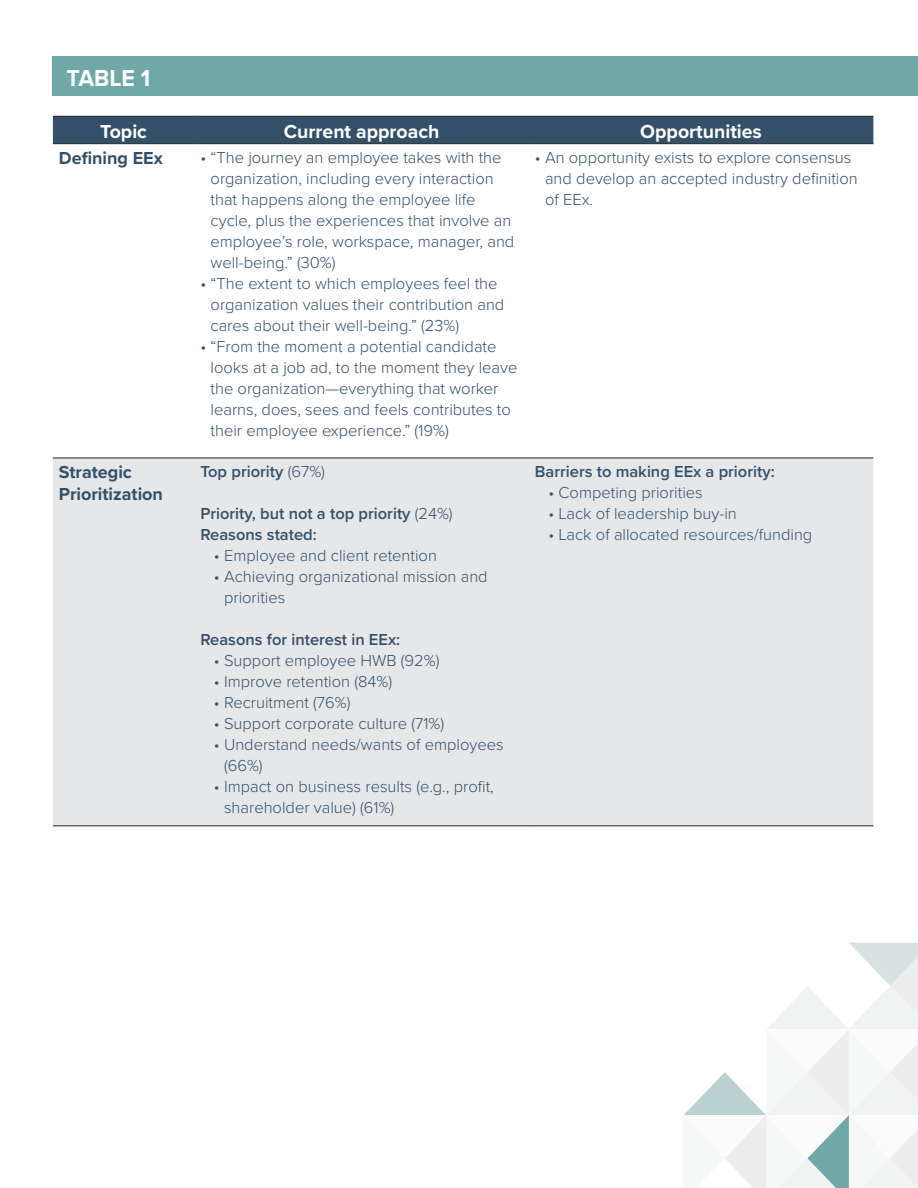
<style>
.page{position:relative;width:918px;height:1188px;background:#fff}
.page>*{position:absolute;margin:0;border:0;box-sizing:border-box;transform-origin:0 0}
.t1{font:700 24px "Proxima Nova";color:#fff;scale:.96 1}
.t2{font:700 19.5px "Proxima Nova";color:#fff}
.t3{font:700 18px/21.6px "Proxima Nova";color:#345069}
.t4{font:300 16.5px/21px "Proxima Nova";color:#345069}
.t5{font:600 16.5px/21px "Proxima Nova";color:#345069}
.s1{font-weight:300}
</style>
<div class="page">
<div style="left:53px;top:57px;width:865px;height:39px;background:#70a8a7"></div>
<svg style="left:684px;top:943px;width:234px;height:245px"></svg>
<div style="left:53px;top:117px;width:820px;height:26px;background:#345069"></div>
<svg style="left:53px;top:144px;width:820px;height:314px"></svg>
<div style="left:53px;top:459px;width:820px;height:366px;background:#e6e7e9"></div>
<hr style="left:53px;top:116px;width:141px;height:1px;background:#231f20">
<hr style="left:194px;top:116px;width:335px;height:1px;background:#231f20">
<hr style="left:529px;top:116px;width:344px;height:1px;background:#231f20">
<hr style="left:53px;top:143px;width:141px;height:1px;background:#231f20">
<hr style="left:194px;top:143px;width:335px;height:1px;background:#231f20">
<hr style="left:529px;top:143px;width:344px;height:1px;background:#231f20">
<hr style="left:53px;top:458px;width:141px;height:1px;background:#231f20">
<hr style="left:194px;top:458px;width:335px;height:1px;background:#231f20">
<hr style="left:529px;top:458px;width:344px;height:1px;background:#231f20">
<hr style="left:53px;top:825px;width:141px;height:1px;background:#231f20">
<hr style="left:194px;top:825px;width:335px;height:1px;background:#231f20">
<hr style="left:529px;top:825px;width:344px;height:1px;background:#231f20">
<h1 class="t1" style="left:66px;top:60px;width:89px">TABLE 1</h1>
<p class="t2" style="left:100px;top:117px;width:48px">Topic</p>
<p class="t2" style="left:284px;top:117px;width:157px">Current approach</p>
<p class="t2" style="left:640px;top:117px;width:123px">Opportunities</p>
<p class="t3" style="left:59px;top:147px;width:105px">Defining EEx</p>
<p class="t4" style="left:211px;top:146px;width:305px;text-indent:-10px">• “The journey an employee takes with the organization, including every interaction that happens along the employee life cycle, plus the experiences that involve an employee’s role, workspace, manager, and well-being.” (30%)</p>
<p class="t4" style="left:211px;top:272px;width:295px;text-indent:-10px">• “The extent to which employees feel the organization values their contribution and cares about their well-being.” (23%)</p>
<p class="t4" style="left:211px;top:335px;width:308px;text-indent:-10px">• “From the moment a potential candidate looks at a job ad, to the moment they leave the organization—everything that worker learns, does, sees and feels contributes to their employee experience.” (19%)</p>
<p class="t4" style="left:545px;top:146px;width:314px;text-indent:-10px">• An opportunity exists to explore consensus and develop an accepted industry definition of EEx.</p>
<p class="t3" style="left:59px;top:461px;width:106px">Strategic<br>Prioritization</p>
<p class="t5" style="left:200px;top:460px;width:126px">Top priority <span class="s1">(67%)</span></p>
<p class="t5" style="left:200px;top:502px;width:254px">Priority, but not a top priority <span class="s1">(24%)<br></span>Reasons stated:</p>
<p class="t4" style="left:214px;top:544px;width:225px">• Employee and client retention</p>
<p class="t4" style="left:224px;top:565px;width:265px;text-indent:-10px">• Achieving organizational mission and priorities</p>
<p class="t5" style="left:200px;top:628px;width:201px">Reasons for interest in EEx:</p>
<p class="t4" style="left:214px;top:649px;width:227px">• Support employee HWB (92%)</p>
<p class="t4" style="left:214px;top:670px;width:180px">• Improve retention (84%)</p>
<p class="t4" style="left:214px;top:691px;width:138px">• Recruitment (76%)</p>
<p class="t4" style="left:214px;top:712px;width:232px">• Support corporate culture (71%)</p>
<p class="t4" style="left:224px;top:733px;width:281px;text-indent:-10px">• Understand needs/wants of employees (66%)</p>
<p class="t4" style="left:224px;top:775px;width:271px;text-indent:-10px">• Impact on business results (e.g., profit, shareholder value) (61%)</p>
<p class="t5" style="left:535px;top:461px;width:241px">Barriers to making EEx a priority:</p>
<p class="t4" style="left:548px;top:481px;width:156px">• Competing priorities</p>
<p class="t4" style="left:548px;top:502px;width:190px">• Lack of leadership buy-in</p>
<p class="t4" style="left:548px;top:523px;width:265px">• Lack of allocated resources/funding</p>
</div>
